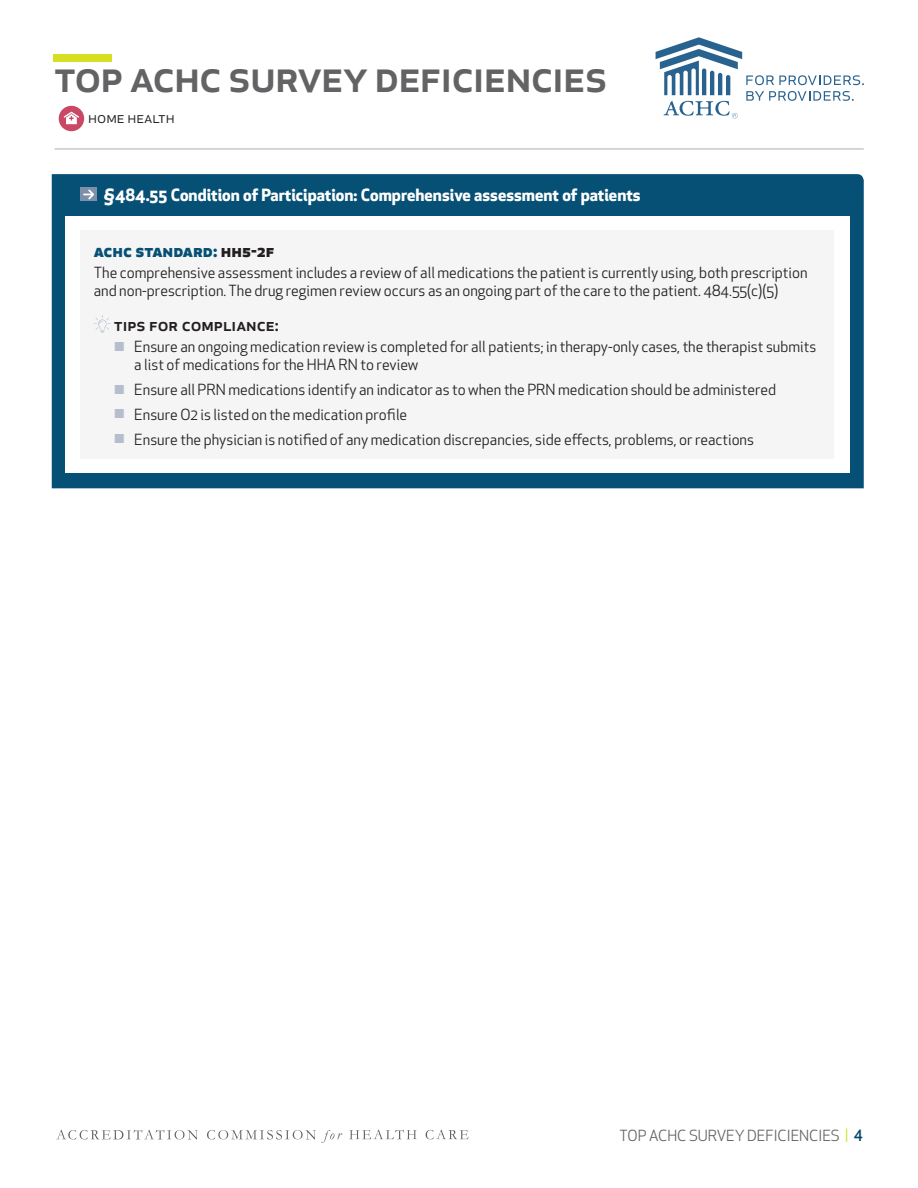
<style>
.page{position:relative;width:918px;height:1188px;background:#fff}
.page>*{position:absolute;margin:0;border:0;box-sizing:border-box;transform-origin:0 0}
.t1{font:500 45px "Apex New";letter-spacing:-.02em;color:#636366}
.Subhead{font:700 18px "Apex New";color:#065075}
.BODY_INDENT_1{font:500 18px "Apex New";color:#231f20}
.t2{font:700 16.5px "Apex New";color:#fff}
.t3{font:15.75px "Apex New";color:#231f20}
.BODY_INDENT_1-2{font:15px/18px "Apex New";color:#231f20}
.t4{font:15px "Apex New";color:#636366}
.s1{color:#231f20}
.s2{font-size:12px;color:#b6bece}
.s3{font-size:18px;color:#d6df21}
.s4{font-weight:500;color:#02486a}
</style>
<div class="page">
<div style="left:59px;top:106px;width:25px;height:25px;background:#c94965;border-radius:50%"></div>
<svg style="left:64px;top:112px;width:15px;height:12px"></svg>
<div style="left:53px;top:54px;width:59px;height:7px;background:#d6df21"></div>
<svg style="left:656px;top:37px;width:208px;height:81px"></svg>
<hr style="left:55px;top:148px;width:808px;height:2px;background:#c7c8ca">
<svg style="left:56px;top:1130px;width:142px;height:10px"></svg>
<svg style="left:207px;top:1130px;width:135px;height:13px"></svg>
<svg style="left:349px;top:1130px;width:68px;height:9px"></svg>
<svg style="left:426px;top:1130px;width:42px;height:9px"></svg>
<div style="left:52px;top:174px;width:812px;height:314px;background:#065075"></div>
<div style="left:65px;top:216px;width:785px;height:257px;background:#fff"></div>
<div style="left:80px;top:230px;width:754px;height:228px;background:#f5f5f6"></div>
<svg style="left:94px;top:315px;width:17px;height:18px"></svg>
<div style="left:80px;top:188px;width:17px;height:13px;background:#7e8faa"></div>
<svg style="left:83px;top:189px;width:11px;height:10px"></svg>
<h1 class="t1" style="left:54px;top:45px;width:555px">top achc survey deficiencies</h1>
<p class="t3" style="left:88px;top:108px;width:88px">home health</p>
<p class="t2" style="left:104px;top:183px;width:539px">§484.55 Condition of Participation: Comprehensive assessment of patients</p>
<p class="Subhead" style="left:94px;top:237px;width:182px">achc standard: <span class="s1">hh5-2f</span></p>
<p class="BODY_INDENT_1-2" style="left:94px;top:264px;width:715px">The comprehensive assessment includes a review of all medications the patient is currently using, both prescription and non-prescription. The drug regimen review occurs as an ongoing part of the care to the patient. 484.55(c)(5)</p>
<p class="BODY_INDENT_1" style="left:114px;top:313px;width:166px">tips for compliance:</p>
<p class="BODY_INDENT_1-2" style="left:134px;top:338px;width:684px;text-indent:-20px"><span class="s2">Ї</span> Ensure an ongoing medication review is completed for all patients; in therapy-only cases, the therapist submits a list of medications for the HHA RN to review</p>
<p class="BODY_INDENT_1-2" style="left:114px;top:381px;width:664px"><span class="s2">Ї</span> Ensure all PRN medications identify an indicator as to when the PRN medication should be administered</p>
<p class="BODY_INDENT_1-2" style="left:114px;top:406px;width:295px"><span class="s2">Ї</span> Ensure O2 is listed on the medication profile</p>
<p class="BODY_INDENT_1-2" style="left:114px;top:430px;width:641px"><span class="s2">Ї</span> Ensure the physician is notified of any medication discrepancies, side effects, problems, or reactions</p>
<p class="t4" style="left:620px;top:1126px;width:245px">TOP ACHC SURVEY DEFICIENCIES <span class="s3">I</span> <span class="s4">4</span></p>
</div>
